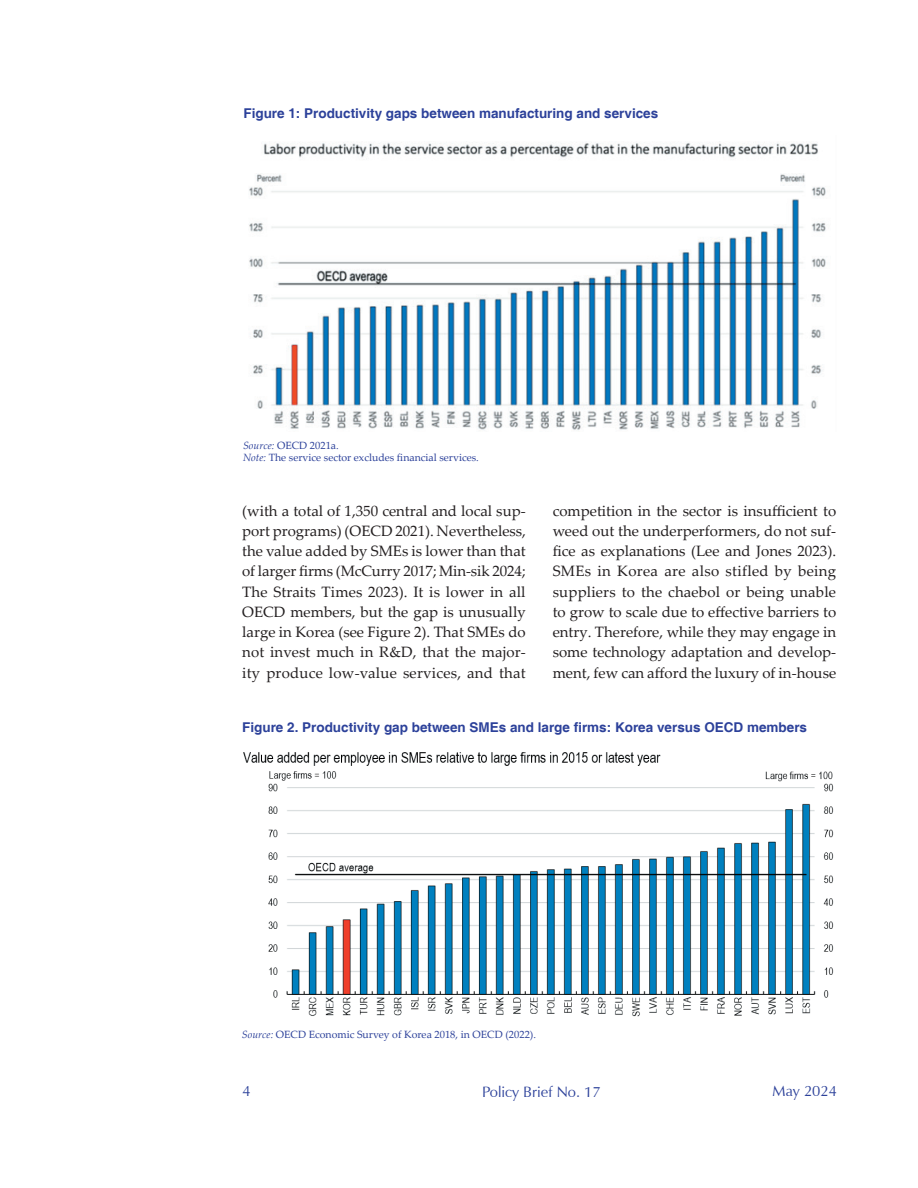
<style>
.page{position:relative;width:918px;height:1188px;background:#fff}
.page>*{position:absolute;margin:0;border:0;box-sizing:border-box;transform-origin:0 0}
.t1{font:15px/20.2px "Palatino Linotype";color:#231f20;text-align:justify}
.t2{font:15px "Zapf Humanist 601 BT";color:#2c419a}
.t3{font:700 13.5px "Helvetica";color:#2c419a}
.t4{font:10.5px/12.6px "Palatino Linotype";color:#2c419a}
.s1{font-style:italic}
</style>
<div class="page">
<img style="left:249px;top:141px;width:577px;height:289px">
<img style="left:243px;top:752px;width:591px;height:265px">
<p class="t3" style="left:243px;top:105px;width:416px">Figure 1: Productivity gaps between manufacturing and services</p>
<p class="t4" style="left:243px;top:438px;width:237px"><span class="s1">Source:</span> OECD 2021a.<br><span class="s1">Note:</span> The service sector excludes financial services.</p>
<p class="t1" style="left:242px;top:500px;width:285px">(with a total of 1,350 central and local sup&shy;port programs) (OECD 2021). Nevertheless, the value added by SMEs is lower than that of larger firms (McCurry 2017; Min-sik 2024; The Straits Times 2023). It is lower in all OECD members, but the gap is unusually large in Korea (see Figure 2). That SMEs do not invest much in R&amp;D, that the major&shy;ity produce low-value services, and that</p>
<p class="t1" style="left:553px;top:500px;width:285px">competition in the sector is insufficient to weed out the underperformers, do not suf&shy;fice as explanations (Lee and Jones 2023).<br>SMEs in Korea are also stifled by being suppliers to the chaebol or being unable to grow to scale due to effective barriers to entry. Therefore, while they may engage in some technology adaptation and develop&shy;ment, few can afford the luxury of in-house</p>
<p class="t3" style="left:242px;top:719px;width:566px">Figure 2. Productivity gap between SMEs and large firms: Korea versus OECD members</p>
<p class="t4" style="left:242px;top:1028px;width:296px"><span class="s1">Source:</span> OECD Economic Survey of Korea 2018, in OECD (2022).</p>
<p class="t2" style="left:243px;top:1082px;width:10px">4</p>
<p class="t2" style="left:482px;top:1082px;width:120px">Policy Brief No. 17</p>
<p class="t2" style="left:773px;top:1082px;width:66px">May 2024</p>
</div>
